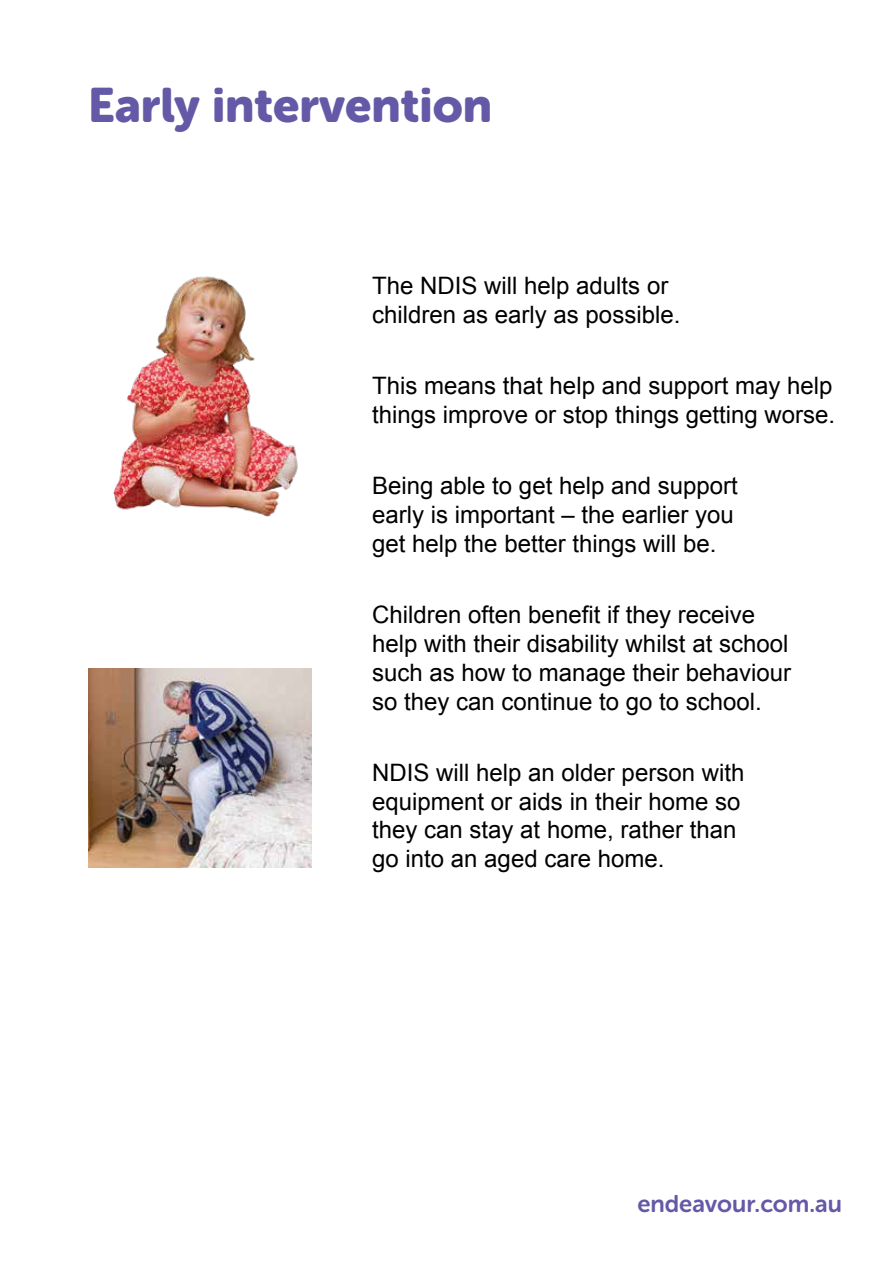
<style>
.page{position:relative;width:893px;height:1263px;background:#fff}
.page>*{position:absolute;margin:0;border:0;box-sizing:border-box;transform-origin:0 0}
.t1{font:48px "Museo Sans Rounded 900";color:#6459a7}
.t2{font:24px/28.8px "Arial";color:#000}
.t3{font:24px "Museo Sans Rounded 700";color:#6459a7}
</style>
<div class="page">
<img style="left:113px;top:276px;width:185px;height:241px">
<img style="left:88px;top:669px;width:223px;height:198px">
<h1 class="t1" style="left:88px;top:78px;width:405px">Early intervention</h1>
<p class="t2" style="left:372px;top:271px;width:310px">The NDIS will help adults or children as early as possible.</p>
<p class="t2" style="left:372px;top:371px;width:464px">This means that help and support may help things improve or stop things getting worse.</p>
<p class="t2" style="left:372px;top:472px;width:367px">Being able to get help and support early is important – the earlier you get help the better things will be.</p>
<p class="t2" style="left:372px;top:600px;width:420px">Children often benefit if they receive help with their disability whilst at school such as how to manage their behaviour so they can continue to go to school.</p>
<p class="t2" style="left:372px;top:758px;width:374px">NDIS will help an older person with equipment or aids in their home so they can stay at home, rather than go into an aged care home.</p>
<p class="t3" style="left:637px;top:1190px;width:206px">endeavour.com.au</p>
</div>
